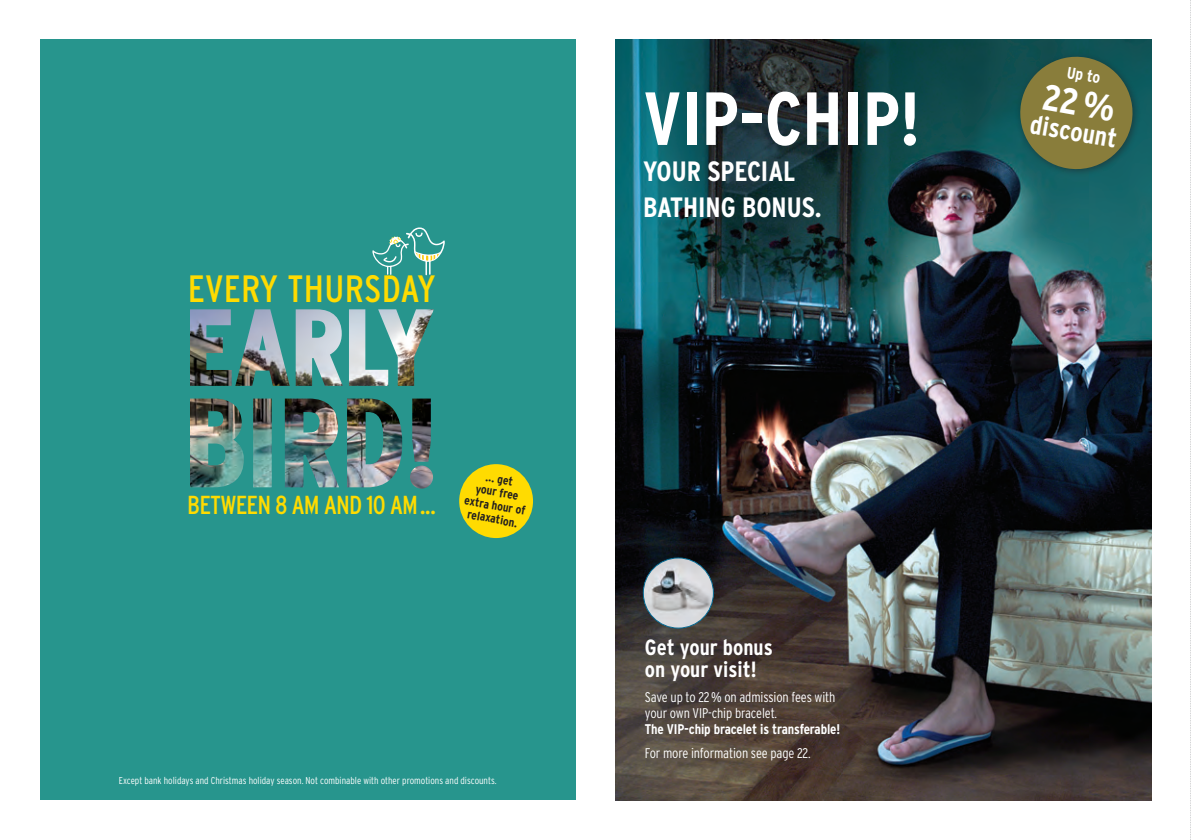
<style>
.page{position:relative;width:1191px;height:840px;background:#fff}
.page>*{position:absolute;margin:0;border:0;box-sizing:border-box;transform-origin:0 0}
.Headline{font:700 condensed 75px "Interstate";color:#fff}
.Headline-2{font:condensed 38px "Interstate";letter-spacing:.01em;color:#ffdb01}
.Headline-3{font:700 condensed 27.8px "Interstate";color:#fff}
.t1{font:700 condensed 26.8px "Interstate";color:#fff}
.Headline-4{font:condensed 26px "Interstate";letter-spacing:-.03em;color:#ffdb01}
.t2{font:700 condensed 22px "Interstate";color:#fff}
.t3{font:700 condensed 16.4px "Interstate";color:#fff}
.t4{font:300 condensed 14px "Interstate";letter-spacing:-.01em;color:#fff}
.t5{font:700 condensed 14px "Interstate";letter-spacing:-.01em;color:#fff}
.t6{font:700 condensed 12.2px/13.4px "Interstate";color:#231f20;text-align:center}
.t7{font:300 condensed 10px "Interstate";color:#fff}
</style>
<div class="page">
<svg style="left:1190px;top:0;width:1px;height:840px"></svg>
<img style="left:615px;top:40px;width:536px;height:759px">
<img style="left:643px;top:557px;width:70px;height:70px;border-radius:35px">
<div style="left:643px;top:557px;width:70px;height:71px;border:1px solid #01668f;border-radius:50%"></div>
<div style="left:1014px;top:51px;width:126px;height:126px;background:#146266"></div>
<div style="left:40px;top:40px;width:535px;height:759px;background:#27958d"></div>
<img style="left:190px;top:275px;width:282px;height:254px">
<svg style="left:208px;top:411px;width:15px;height:15px"></svg>
<svg style="left:312px;top:320px;width:13px;height:17px"></svg>
<svg style="left:372px;top:227px;width:73px;height:48px"></svg>
<div style="left:459px;top:464px;width:74px;height:73px;background:#ffdb01;border-radius:50%"></div>
<svg style="left:1015px;top:52px;width:122px;height:121px"></svg>
<p class="Headline-2" style="left:188px;top:267px;width:250px">EVERY THURSDAY</p>
<p class="Headline-4" style="left:187px;top:489px;width:250px">BETWEEN 8 AM AND 10 AM...</p>
<p class="t6" style="left:487px;top:469px;width:29px;rotate:10deg">... get</p>
<p class="t6" style="left:477px;top:481px;width:45px;rotate:10deg">your free</p>
<p class="t6" style="left:466px;top:493px;width:63px;rotate:10deg">extra hour of relaxation.</p>
<p class="t7" style="left:119px;top:774px;width:379px">Except bank holidays and Christmas holiday season. Not combinable with other promotions and discounts.</p>
<p class="Headline" style="left:643px;top:77px;width:278px">VIP-CHIP!</p>
<p class="Headline-3" style="left:643px;top:156px;width:154px">YOUR SPECIAL</p>
<p class="Headline-3" style="left:643px;top:192px;width:180px">BATHING BONUS.</p>
<p class="t3" style="left:1068px;top:63px;width:35px;rotate:10deg">Up to</p>
<p class="t1" style="left:1033px;top:109px;width:89px;rotate:10deg">discount</p>
<p class="t2" style="left:645px;top:635px;width:129px">Get your bonus</p>
<p class="t2" style="left:645px;top:657px;width:113px">on your visit!</p>
<p class="t4" style="left:645px;top:689px;width:192px">Save up to 22% on admission fees with</p>
<p class="t4" style="left:645px;top:705px;width:134px">your own VIP-chip bracelet.</p>
<p class="t5" style="left:645px;top:721px;width:197px">The VIP-chip bracelet is transferable!</p>
<p class="t4" style="left:645px;top:745px;width:167px">For more information see page 22.</p>
</div>
